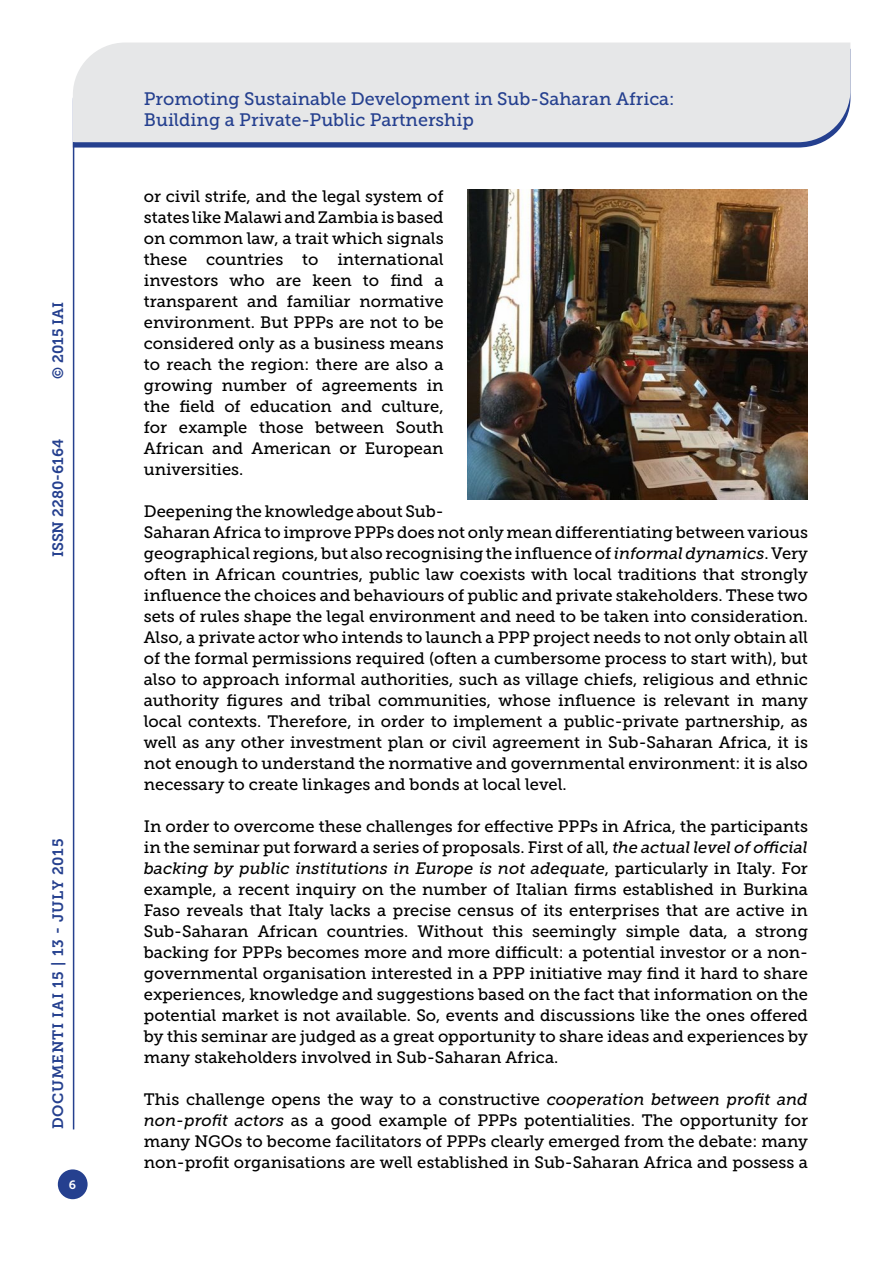
<style>
.page{position:relative;width:893px;height:1263px;background:#fff}
.page>*{position:absolute;margin:0;border:0;box-sizing:border-box;transform-origin:0 0}
.t1{font:18px/21.6px "Museo Slab 500";color:#25408f}
.t2{font:16.5px/21px "Museo Slab 500";color:#000;text-align:justify}
.t3{font:15px "Museo Slab 700";letter-spacing:.05em;color:#25408f}
.t4{font:15px "Museo Slab 700";color:#25408f}
.t5{font:12px "Museo Slab 700";color:#fff}
.s1{font-style:italic}
</style>
<div class="page">
<svg style="left:74px;top:142px;width:749px;height:6px;background:#3e569b"></svg>
<div style="left:73px;top:43px;width:777px;height:99px;background:#e6e7e8"></div>
<div style="left:58px;top:1169px;width:30px;height:30px;background:#25408f;border-radius:50%"></div>
<hr style="left:73px;top:142px;width:1px;height:987px;background:#25408f">
<img style="left:468px;top:189px;width:340px;height:310px">
<p class="t3" style="left:50px;top:379px;width:78px;rotate:-90deg">© 2015 IAI</p>
<p class="t4" style="left:50px;top:557px;width:120px;rotate:-90deg">ISSN 2280-6164</p>
<p class="t3" style="left:50px;top:1129px;width:292px;rotate:-90deg">DOCUMENTI IAI 15 | 13 - JULY 2015</p>
<p class="t5" style="left:69px;top:1178px;width:9px">6</p>
<p class="t1" style="left:144px;top:88px;width:532px">Promoting Sustainable Development in Sub-Saharan Africa:<br>Building a Private-Public Partnership</p>
<p class="t2" style="left:144px;top:186px;width:301px">or civil strife, and the legal system of states like Malawi and Zambia is based on common law, a trait which signals these countries to international investors who are keen to find a transparent and familiar normative environment. But PPPs are not to be considered only as a business means to reach the region: there are also a growing number of agreements in the field of education and culture, for example those between South African and American or European universities.</p>
<p class="t2" style="left:144px;top:501px;width:666px;text-align:left">Deepening the knowledge about Sub-<br>Saharan Africa to improve PPPs does not only mean differentiating between various geographical regions, but also recognising the influence of <span class="s1">informal dynamics</span>. Very often in African countries, public law coexists with local traditions that strongly influence the choices and behaviours of public and private stakeholders. These two sets of rules shape the legal environment and need to be taken into consideration.<br>Also, a private actor who intends to launch a PPP project needs to not only obtain all of the formal permissions required (often a cumbersome process to start with), but also to approach informal authorities, such as village chiefs, religious and ethnic authority figures and tribal communities, whose influence is relevant in many local contexts. Therefore, in order to implement a public-private partnership, as well as any other investment plan or civil agreement in Sub-Saharan Africa, it is not enough to understand the normative and governmental environment: it is also necessary to create linkages and bonds at local level.</p>
<p class="t2" style="left:144px;top:816px;width:666px">In order to overcome these challenges for effective PPPs in Africa, the participants in the seminar put forward a series of proposals. First of all, <span class="s1">the actual level of official backing by public institutions in Europe is not adequate</span>, particularly in Italy. For example, a recent inquiry on the number of Italian firms established in Burkina Faso reveals that Italy lacks a precise census of its enterprises that are active in Sub-Saharan African countries. Without this seemingly simple data, a strong backing for PPPs becomes more and more difficult: a potential investor or a non&shy;governmental organisation interested in a PPP initiative may find it hard to share experiences, knowledge and suggestions based on the fact that information on the potential market is not available. So, events and discussions like the ones offered by this seminar are judged as a great opportunity to share ideas and experiences by many stakeholders involved in Sub-Saharan Africa.</p>
<p class="t2" style="left:144px;top:1089px;width:666px">This challenge opens the way to a constructive <span class="s1">cooperation between profit and non-profit actors</span> as a good example of PPPs potentialities. The opportunity for many NGOs to become facilitators of PPPs clearly emerged from the debate: many non-profit organisations are well established in Sub-Saharan Africa and possess a</p>
</div>
